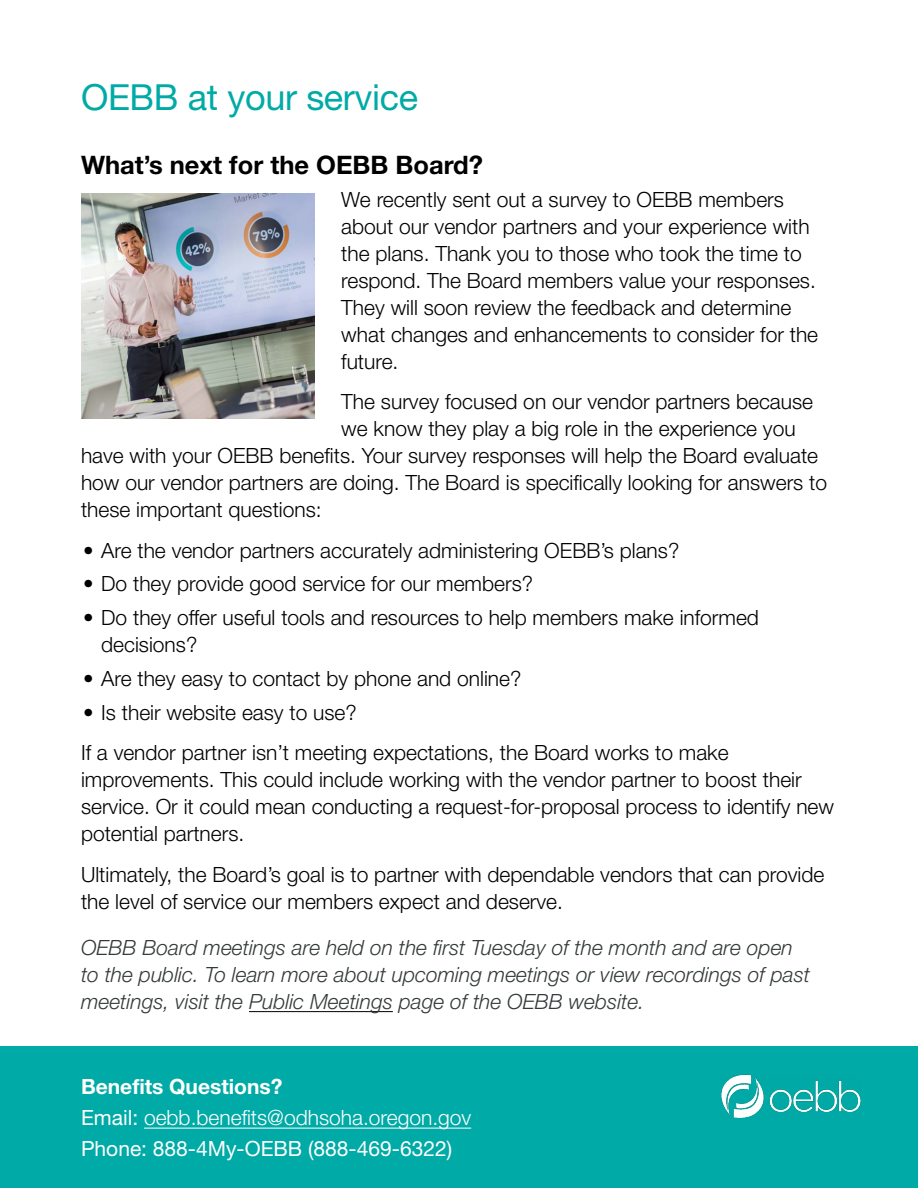
<style>
.page{position:relative;width:918px;height:1188px;background:#fff}
.page>*{position:absolute;margin:0;border:0;box-sizing:border-box;transform-origin:0 0}
.t1{font:36px "Helvetica Neue";letter-spacing:-.01em;color:#00aaa6}
.t2{font:700 25.5px "Helvetica Neue";color:#000}
.t3{font:300 21px/27px "Helvetica Neue";color:#000}
.t4{font:italic 300 21px/27px "Helvetica Neue";color:#34393a}
.t5{font:21px/30.9px "Helvetica Neue";color:#fff}
.s1{font-weight:700}
.s2{font-weight:300}
</style>
<div class="page">
<div style="left:0;top:1047px;width:918px;height:141px;background:#00aaa6"></div>
<hr style="left:144px;top:1128px;width:327px;height:1px;background:#fff">
<hr style="left:249px;top:1011px;width:144px;height:1px;background:#000">
<img style="left:81px;top:194px;width:233px;height:225px">
<img style="left:721px;top:1075px;width:140px;height:43px">
<h1 class="t1" style="left:81px;top:76px;width:339px">OEBB at your service</h1>
<p class="t2" style="left:81px;top:149px;width:403px">What’s next for the OEBB Board?</p>
<p class="t3" style="left:341px;top:185px;width:478px">We recently sent out a survey to OEBB members about our vendor partners and your experience with the plans. Thank you to those who took the time to respond. The Board members value your responses.<br>They will soon review the feedback and determine what changes and enhancements to consider for the future.</p>
<p class="t3" style="left:341px;top:388px;width:473px">The survey focused on our vendor partners because</p>
<p class="t3" style="left:341px;top:415px;width:456px">we know they play a big role in the experience you</p>
<p class="t3" style="left:81px;top:442px;width:739px">have with your OEBB benefits. Your survey responses will help the Board evaluate</p>
<p class="t3" style="left:81px;top:469px;width:748px">how our vendor partners are doing. The Board is specifically looking for answers to</p>
<p class="t3" style="left:81px;top:496px;width:242px">these important questions:</p>
<p class="t3" style="left:83px;top:536px;width:598px">• Are the vendor partners accurately administering OEBB’s plans?</p>
<p class="t3" style="left:83px;top:570px;width:451px">• Do they provide good service for our members?</p>
<p class="t3" style="left:101px;top:604px;width:659px;text-indent:-18px">• Do they offer useful tools and resources to help members make informed decisions?</p>
<p class="t3" style="left:83px;top:664px;width:440px">• Are they easy to contact by phone and online?</p>
<p class="t3" style="left:81px;top:691px;width:649px;line-height:40.5px">• Is their website easy to use?<br>If a vendor partner isn’t meeting expectations, the Board works to make</p>
<p class="t3" style="left:81px;top:766px;width:755px">improvements. This could include working with the vendor partner to boost their service. Or it could mean conducting a request-for-proposal process to identify new potential partners.</p>
<p class="t3" style="left:81px;top:860px;width:745px">Ultimately, the Board’s goal is to partner with dependable vendors that can provide the level of service our members expect and deserve.</p>
<p class="t4" style="left:81px;top:933px;width:730px">OEBB Board meetings are held on the first Tuesday of the month and are open to the public. To learn more about upcoming meetings or view recordings of past meetings, visit the Public Meetings page of the OEBB website.</p>
<p class="t5" style="left:81px;top:1071px;width:392px"><span class="s1">Benefits Questions?<br></span>Email: <span class="s2">oebb.benefits@odhsoha.oregon.gov<br></span>Phone: 888-4My-OEBB (888-469-6322)</p>
</div>
